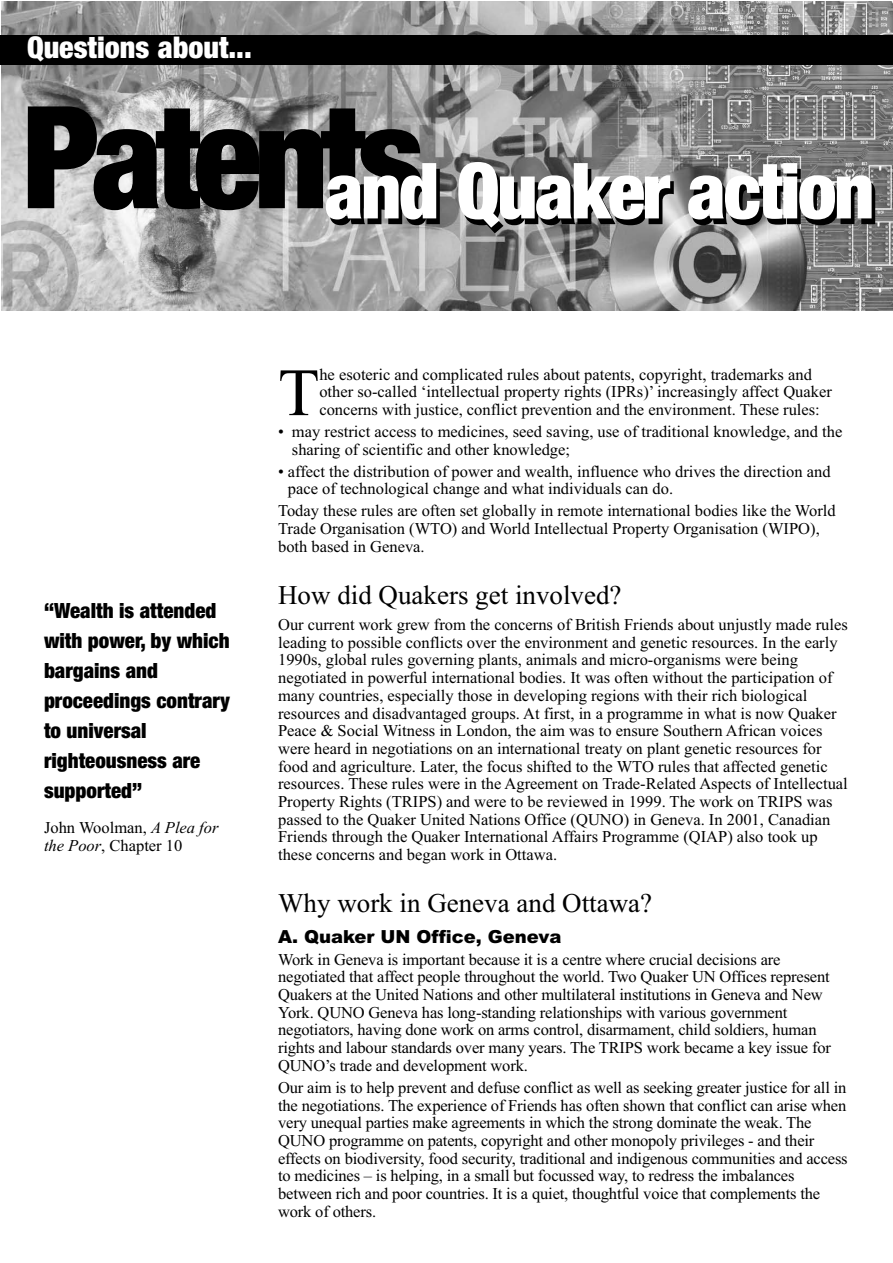
<style>
.page{position:relative;width:893px;height:1263px;background:#fff}
.page>*{position:absolute;margin:0;border:0;box-sizing:border-box;transform-origin:0 0}
.t1{font:900 condensed 142.5px "Helvetica Neue";letter-spacing:-.05em;color:#000}
.t2{font:900 condensed 77.4px "Helvetica Neue";letter-spacing:-.03em;color:#000}
.t3{font:67.5px "Times";color:#000}
.t4{font:900 condensed 30px "Helvetica Neue";color:#fff}
.t5{font:27px "Times";color:#000}
.t6{font:900 condensed 21px/30px "Helvetica Neue";color:#000}
.t7{font:900 18px "Arial";color:#000}
.t8{font:16.5px/17.7px "Times";color:#000}
.s1{font-style:italic}
</style>
<div class="page">
<img style="left:2px;top:1px;width:890px;height:310px">
<div style="left:0;top:35px;width:892px;height:30px;background:#000"></div>
<h3 class="t4" style="left:27px;top:36px;width:226px">Questions about...</h3>
<h1 class="t1" style="left:23px;top:106px;width:403px">Patents</h1>
<h2 class="t2" style="left:328px;top:169px;width:551px">and Quaker action</h2>
<p class="t6" style="left:44px;top:597px;width:187px">“Wealth is attended with power, by which bargains and proceedings contrary to universal righteousness are supported”</p>
<p class="t8" style="left:44px;top:818px;width:176px">John Woolman, <span class="s1">A Plea for the Poor</span>, Chapter 10</p>
<h3 class="t3" style="left:278px;top:352px;width:43px">T</h3>
<p class="t8" style="left:319px;top:365px;width:514px">he esoteric and complicated rules about patents, copyright, trademarks and other so-called ‘intellectual property rights (IPRs)’ increasingly affect Quaker concerns with justice, conflict prevention and the environment. These rules:</p>
<p class="t8" style="left:292px;top:422px;width:552px;text-indent:-14px">• may restrict access to medicines, seed saving, use of traditional knowledge, and the sharing of scientific and other knowledge;</p>
<p class="t8" style="left:288px;top:462px;width:544px;text-indent:-10px">• affect the distribution of power and wealth, influence who drives the direction and pace of technological change and what individuals can do.</p>
<p class="t8" style="left:278px;top:502px;width:559px">Today these rules are often set globally in remote international bodies like the World<br>Trade Organisation (WTO) and World Intellectual Property Organisation (WIPO), both based in Geneva.</p>
<h3 class="t5" style="left:278px;top:579px;width:345px">How did Quakers get involved?</h3>
<p class="t8" style="left:278px;top:615px;width:571px">Our current work grew from the concerns of British Friends about unjustly made rules leading to possible conflicts over the environment and genetic resources. In the early 1990s, global rules governing plants, animals and micro-organisms were being negotiated in powerful international bodies. It was often without the participation of many countries, especially those in developing regions with their rich biological resources and disadvantaged groups. At first, in a programme in what is now Quaker Peace &amp; Social Witness in London, the aim was to ensure Southern African voices were heard in negotiations on an international treaty on plant genetic resources for food and agriculture. Later, the focus shifted to the WTO rules that affected genetic resources. These rules were in the Agreement on Trade-Related Aspects of Intellectual Property Rights (TRIPS) and were to be reviewed in 1999. The work on TRIPS was passed to the Quaker United Nations Office (QUNO) in Geneva. In 2001, Canadian Friends through the Quaker International Affairs Programme (QIAP) also took up these concerns and began work in Ottawa.</p>
<h3 class="t5" style="left:278px;top:887px;width:376px">Why work in Geneva and Ottawa?</h3>
<p class="t7" style="left:278px;top:926px;width:285px">A. Quaker UN Office, Geneva</p>
<p class="t8" style="left:278px;top:950px;width:554px">Work in Geneva is important because it is a centre where crucial decisions are negotiated that affect people throughout the world. Two Quaker UN Offices represent Quakers at the United Nations and other multilateral institutions in Geneva and New York. QUNO Geneva has long-standing relationships with various government negotiators, having done work on arms control, disarmament, child soldiers, human rights and labour standards over many years. The TRIPS work became a key issue for QUNO’s trade and development work.</p>
<p class="t8" style="left:278px;top:1078px;width:571px">Our aim is to help prevent and defuse conflict as well as seeking greater justice for all in the negotiations. The experience of Friends has often shown that conflict can arise when very unequal parties make agreements in which the strong dominate the weak. The QUNO programme on patents, copyright and other monopoly privileges - and their effects on biodiversity, food security, traditional and indigenous communities and access to medicines – is helping, in a small but focussed way, to redress the imbalances between rich and poor countries. It is a quiet, thoughtful voice that complements the work of others.</p>
</div>
